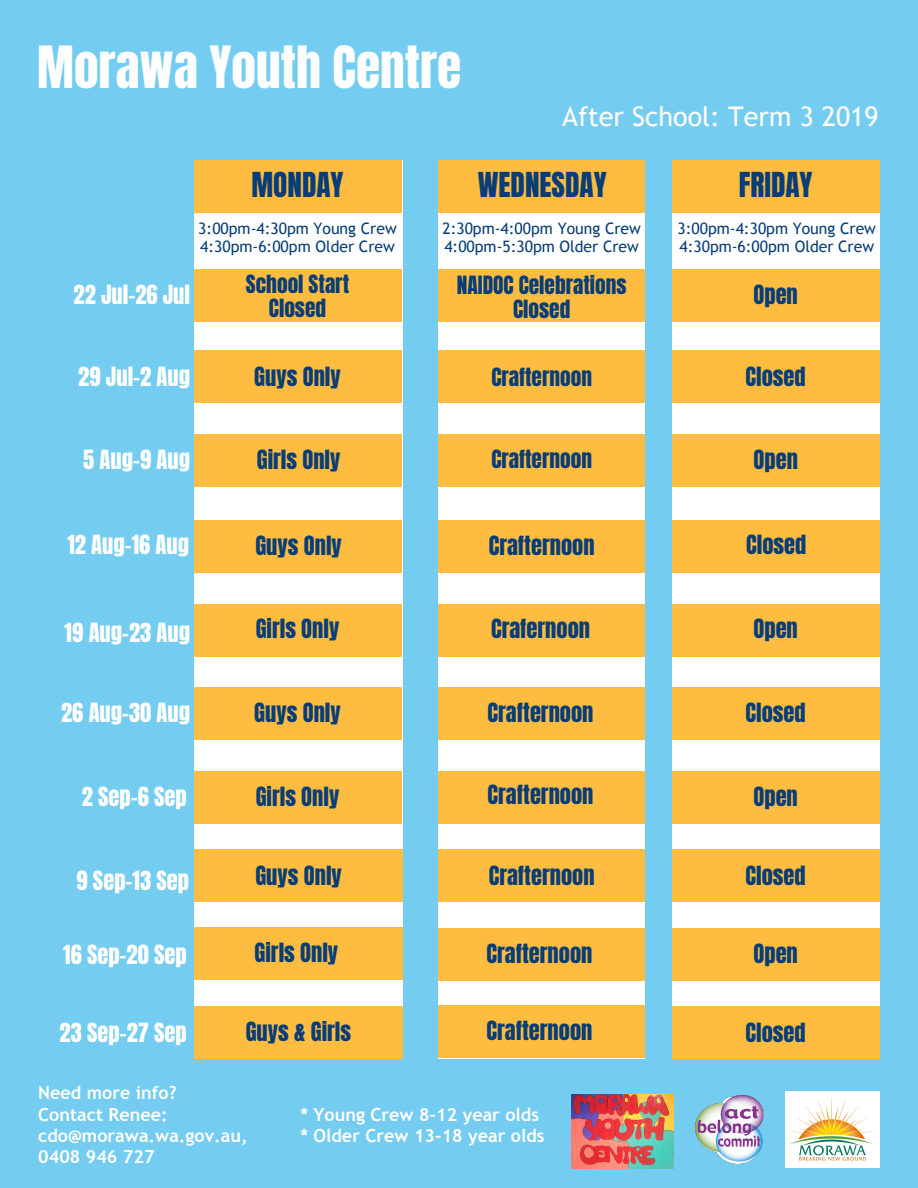
<style>
.page{position:relative;width:918px;height:1188px;background:#74ccf1}
.page>*{position:absolute;margin:0;border:0;box-sizing:border-box;transform-origin:0 0}
.t1{font:49.5px "Anton";color:#fff}
.t2{font:29.25px "Anton";color:#083d77}
.t3{font:27px "Trebuchet MS";color:#fff}
.t4{font:22.5px "Anton";color:#083d77}
.t5{font:22.5px "Anton";color:#fff}
.t6{font:21.3px/24.8px "Anton";color:#083d77;text-align:center}
.t7{font:700 18px/21.3px "Trebuchet MS";color:#fff}
.t8{font:15.75px/18px "Trebuchet MS";color:#083d77}
</style>
<div class="page">
<div style="left:195px;top:160px;width:208px;height:899px;background:#fff"></div>
<div style="left:195px;top:350px;width:207px;height:53px;background:#febd41"></div>
<div style="left:195px;top:269px;width:207px;height:53px;background:#febd41"></div>
<div style="left:195px;top:160px;width:207px;height:53px;background:#febd41"></div>
<div style="left:195px;top:604px;width:207px;height:53px;background:#febd41"></div>
<div style="left:195px;top:520px;width:207px;height:53px;background:#febd41"></div>
<div style="left:195px;top:434px;width:207px;height:53px;background:#febd41"></div>
<img style="left:572px;top:1095px;width:102px;height:74px">
<img style="left:695px;top:1096px;width:69px;height:67px">
<img style="left:785px;top:1091px;width:94px;height:77px">
<div style="left:195px;top:687px;width:207px;height:53px;background:#febd41"></div>
<div style="left:195px;top:771px;width:207px;height:52px;background:#febd41"></div>
<div style="left:195px;top:849px;width:208px;height:53px;background:#febd41"></div>
<div style="left:438px;top:160px;width:207px;height:899px;background:#fff"></div>
<div style="left:438px;top:350px;width:207px;height:53px;background:#febd41"></div>
<div style="left:438px;top:269px;width:207px;height:53px;background:#febd41"></div>
<div style="left:438px;top:160px;width:207px;height:53px;background:#febd41"></div>
<div style="left:438px;top:604px;width:207px;height:53px;background:#febd41"></div>
<div style="left:438px;top:520px;width:207px;height:53px;background:#febd41"></div>
<div style="left:438px;top:434px;width:207px;height:53px;background:#febd41"></div>
<div style="left:438px;top:687px;width:207px;height:53px;background:#febd41"></div>
<div style="left:438px;top:771px;width:207px;height:52px;background:#febd41"></div>
<div style="left:438px;top:849px;width:207px;height:53px;background:#febd41"></div>
<div style="left:673px;top:160px;width:207px;height:899px;background:#fff"></div>
<div style="left:673px;top:350px;width:207px;height:53px;background:#febd41"></div>
<div style="left:673px;top:269px;width:207px;height:53px;background:#febd41"></div>
<div style="left:673px;top:160px;width:207px;height:53px;background:#febd41"></div>
<div style="left:673px;top:604px;width:207px;height:53px;background:#febd41"></div>
<div style="left:673px;top:520px;width:207px;height:53px;background:#febd41"></div>
<div style="left:673px;top:434px;width:207px;height:53px;background:#febd41"></div>
<div style="left:673px;top:687px;width:207px;height:53px;background:#febd41"></div>
<div style="left:673px;top:771px;width:207px;height:52px;background:#febd41"></div>
<div style="left:673px;top:849px;width:207px;height:53px;background:#febd41"></div>
<div style="left:673px;top:928px;width:207px;height:53px;background:#febd41"></div>
<div style="left:673px;top:1006px;width:207px;height:53px;background:#febd41"></div>
<div style="left:438px;top:1005px;width:207px;height:52px;background:#febd41"></div>
<div style="left:438px;top:928px;width:207px;height:53px;background:#febd41"></div>
<div style="left:195px;top:927px;width:208px;height:53px;background:#febd41"></div>
<div style="left:195px;top:1006px;width:208px;height:53px;background:#febd41"></div>
<h1 class="t1" style="left:37px;top:42px;width:426px">Morawa Youth Centre</h1>
<p class="t3" style="left:562px;top:101px;width:318px">After School: Term 3 2019</p>
<h2 class="t2" style="left:251px;top:170px;width:94px">MONDAY</h2>
<p class="t8" style="left:198px;top:220px;width:200px">3:00pm-4:30pm Young Crew<br>4:30pm-6:00pm Older Crew</p>
<h2 class="t2" style="left:478px;top:170px;width:131px">WEDNESDAY</h2>
<p class="t8" style="left:442px;top:220px;width:200px">2:30pm-4:00pm Young Crew<br>4:00pm-5:30pm Older Crew</p>
<h2 class="t2" style="left:739px;top:170px;width:75px">FRIDAY</h2>
<p class="t8" style="left:678px;top:220px;width:200px">3:00pm-4:30pm Young Crew<br>4:30pm-6:00pm Older Crew</p>
<p class="t6" style="left:246px;top:273px;width:105px">School Start<br>Closed</p>
<p class="t6" style="left:457px;top:274px;width:171px">NAIDOC Celebrations<br>Closed</p>
<p class="t5" style="left:74px;top:283px;width:118px">22 Jul-26 Jul</p>
<p class="t4" style="left:753px;top:283px;width:46px">Open</p>
<p class="t5" style="left:78px;top:365px;width:113px">29 Jul-2 Aug</p>
<p class="t4" style="left:254px;top:365px;width:88px">Guys Only</p>
<p class="t6" style="left:491px;top:366px;width:102px">Crafternoon</p>
<p class="t4" style="left:746px;top:365px;width:62px">Closed</p>
<p class="t5" style="left:83px;top:448px;width:108px">5 Aug-9 Aug</p>
<p class="t4" style="left:257px;top:448px;width:85px">Girls Only</p>
<p class="t6" style="left:491px;top:448px;width:102px">Crafternoon</p>
<p class="t4" style="left:754px;top:448px;width:46px">Open</p>
<p class="t5" style="left:67px;top:533px;width:123px">12 Aug-16 Aug</p>
<p class="t4" style="left:255px;top:534px;width:88px">Guys Only</p>
<p class="t4" style="left:489px;top:534px;width:107px">Crafternoon</p>
<p class="t4" style="left:746px;top:533px;width:62px">Closed</p>
<p class="t5" style="left:65px;top:621px;width:127px">19 Aug-23 Aug</p>
<p class="t4" style="left:256px;top:617px;width:85px">Girls Only</p>
<p class="t4" style="left:491px;top:617px;width:101px">Crafernoon</p>
<p class="t4" style="left:753px;top:617px;width:46px">Open</p>
<p class="t5" style="left:61px;top:701px;width:130px">26 Aug-30 Aug</p>
<p class="t4" style="left:254px;top:701px;width:88px">Guys Only</p>
<p class="t4" style="left:488px;top:701px;width:107px">Crafternoon</p>
<p class="t4" style="left:746px;top:701px;width:62px">Closed</p>
<p class="t5" style="left:82px;top:785px;width:106px">2 Sep-6 Sep</p>
<p class="t4" style="left:256px;top:785px;width:85px">Girls Only</p>
<p class="t4" style="left:488px;top:783px;width:107px">Crafternoon</p>
<p class="t4" style="left:753px;top:785px;width:46px">Open</p>
<p class="t5" style="left:76px;top:869px;width:114px">9 Sep-13 Sep</p>
<p class="t4" style="left:255px;top:864px;width:88px">Guys Only</p>
<p class="t4" style="left:489px;top:864px;width:107px">Crafternoon</p>
<p class="t4" style="left:746px;top:864px;width:62px">Closed</p>
<p class="t5" style="left:63px;top:943px;width:125px">16 Sep-20 Sep</p>
<p class="t4" style="left:255px;top:941px;width:85px">Girls Only</p>
<p class="t4" style="left:486px;top:942px;width:107px">Crafternoon</p>
<p class="t4" style="left:753px;top:942px;width:46px">Open</p>
<p class="t5" style="left:60px;top:1021px;width:129px">23 Sep-27 Sep</p>
<p class="t4" style="left:486px;top:1019px;width:107px">Crafternoon</p>
<p class="t4" style="left:246px;top:1020px;width:107px">Guys &amp; Girls</p>
<p class="t4" style="left:746px;top:1021px;width:62px">Closed</p>
<p class="t7" style="left:38px;top:1082px;width:211px">Need more info?<br>Contact Renee: cdo@morawa.wa.gov.au,<br>0408 946 727</p>
<p class="t7" style="left:300px;top:1103px;width:246px">* Young Crew 8-12 year olds * Older Crew 13-18 year olds</p>
</div>
